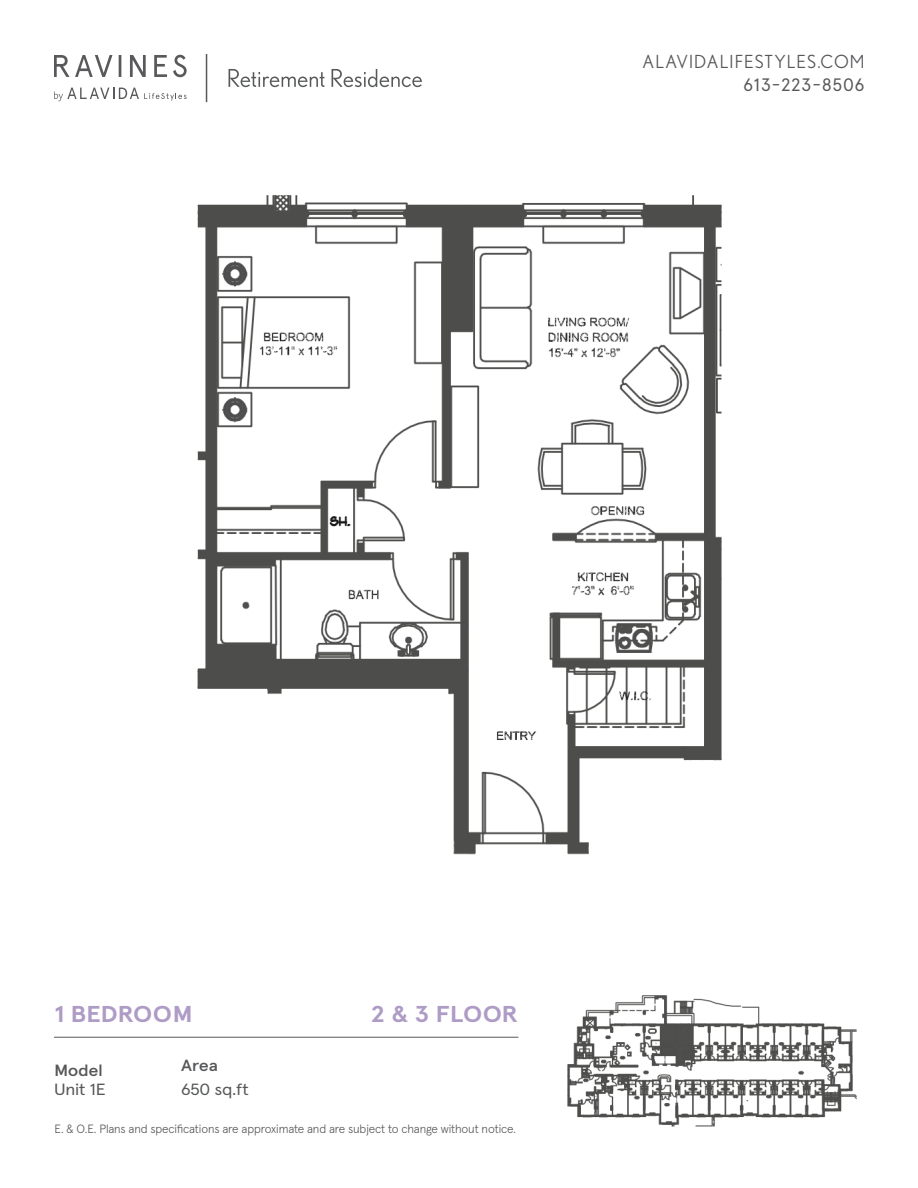
<style>
.page{position:relative;width:918px;height:1188px;background:#fff}
.page>*{position:absolute;margin:0;border:0;box-sizing:border-box;transform-origin:0 0}
.Suite_type___floor{font:700 22.95px "Apercu";letter-spacing:-.01em;color:#af9cc6;scale:1.11 1}
.t1{font:18px "Nobel";letter-spacing:.06em;color:#57585a}
.t2{font:18px "Apercu Pro";letter-spacing:.06em;color:#57585a}
.Info-body{font:16.2px "Apercu Pro";letter-spacing:-.01em;color:#57585a;scale:1.11 1}
.Info-Heading{font:500 16.2px "Apercu Pro";letter-spacing:-.02em;color:#57585a;scale:1.11 1}
.t3{font:300 12px "Apercu Pro";letter-spacing:-.01em;color:#57585a}
</style>
<div class="page">
<svg style="left:54px;top:55px;width:133px;height:22px"></svg>
<svg style="left:54px;top:88px;width:133px;height:13px"></svg>
<svg style="left:229px;top:69px;width:96px;height:18px"></svg>
<svg style="left:332px;top:69px;width:90px;height:18px"></svg>
<hr style="left:206px;top:54px;width:1px;height:48px;background:#57585a">
<hr style="left:54px;top:1037px;width:464px;height:1px;background:#57585a">
<img style="left:567px;top:995px;width:290px;height:132px">
<img style="left:197px;top:195px;width:524px;height:660px">
<h2 class="t1" style="left:642px;top:52px;width:224px">ALAVIDALIFESTYLES.COM</h2>
<h2 class="t2" style="left:744px;top:74px;width:123px">613-223-8506</h2>
<p class="Suite_type___floor" style="left:54px;top:1000px;width:127px">1 BEDROOM</p>
<p class="Suite_type___floor" style="left:370px;top:1000px;width:135px">2 &amp; 3 FLOOR</p>
<p class="Info-Heading" style="left:181px;top:1053px;width:35px">Area</p>
<p class="Info-body" style="left:181px;top:1080px;width:62px">650 sq.ft</p>
<p class="Info-Heading" style="left:54px;top:1058px;width:46px">Model</p>
<p class="Info-body" style="left:54px;top:1080px;width:48px">Unit 1E</p>
<p class="t3" style="left:55px;top:1121px;width:463px">E. &amp; O.E. Plans and specifications are approximate and are subject to change without notice.</p>
</div>
